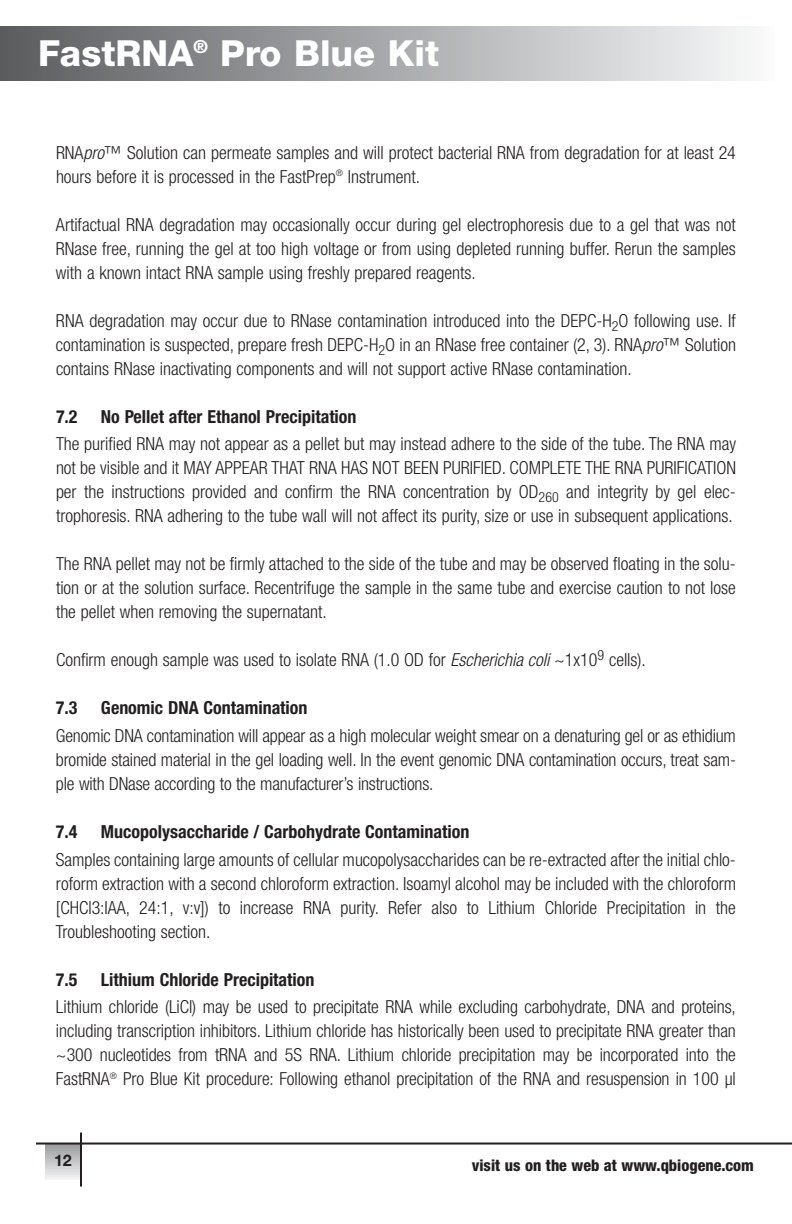
<style>
.page{position:relative;width:792px;height:1224px;background:#fff}
.page>*{position:absolute;margin:0;border:0;box-sizing:border-box;transform-origin:0 0}
.t1{font:800 36px "Helvetica Neue";color:#fff}
.t2{font:300 condensed 18px/24px "Helvetica Neue";color:#231f20;text-align:justify}
.t3{font:700 condensed 18px "Helvetica Neue";color:#231f20}
.t4{font:800 condensed 16px "Helvetica Neue";color:#231f20}
.t5{font:700 16px "Helvetica Neue";color:#231f20}
.s1{font-style:italic}
</style>
<div class="page">
<div style="left:45px;top:1144px;width:36px;height:36px;background:linear-gradient(to bottom,#989b9e,#f2f2f3)"></div>
<div style="left:0;top:27px;width:774px;height:54px;background:linear-gradient(to right,#595b5e,#f8f9fa)"></div>
<hr style="left:80px;top:1133px;width:2px;height:54px;background:#231f20">
<hr style="left:36px;top:1143px;width:756px;height:2px;background:#231f20">
<h1 class="t1" style="left:38px;top:40px;width:403px">FastRNA<sup>®</sup> Pro Blue Kit</h1>
<p class="t2" style="left:56px;top:142px;width:681px">RNA<span class="s1">pro</span>™ Solution can permeate samples and will protect bacterial RNA from degradation for at least 24 hours before it is processed in the FastPrep<sup>®</sup> Instrument.</p>
<p class="t2" style="left:56px;top:214px;width:681px">Artifactual RNA degradation may occasionally occur during gel electrophoresis due to a gel that was not RNase free, running the gel at too high voltage or from using depleted running buffer. Rerun the samples with a known intact RNA sample using freshly prepared reagents.</p>
<p class="t2" style="left:56px;top:310px;width:682px">RNA degradation may occur due to RNase contamination introduced into the DEPC-H<sub>2</sub>O following use. If contamination is suspected, prepare fresh DEPC-H<sub>2</sub>O in an RNase free container (2, 3). RNA<span class="s1">pro</span>™ Solution contains RNase inactivating components and will not support active RNase contamination.</p>
<p class="t3" style="left:56px;top:410px;width:23px">7.2</p>
<p class="t3" style="left:101px;top:410px;width:257px">No Pellet after Ethanol Precipitation</p>
<p class="t2" style="left:56px;top:434px;width:682px">The purified RNA may not appear as a pellet but may instead adhere to the side of the tube. The RNA may not be visible and it MAY APPEAR THAT RNA HAS NOT BEEN PURIFIED. COMPLETE THE RNA PURIFICATION per the instructions provided and confirm the RNA concentration by OD<sub>260</sub> and integrity by gel elec&shy;trophoresis. RNA adhering to the tube wall will not affect its purity, size or use in subsequent applications.</p>
<p class="t2" style="left:56px;top:554px;width:681px">The RNA pellet may not be firmly attached to the side of the tube and may be observed floating in the solu&shy;tion or at the solution surface. Recentrifuge the sample in the same tube and exercise caution to not lose the pellet when removing the supernatant.</p>
<p class="t2" style="left:56px;top:650px;width:591px">Confirm enough sample was used to isolate RNA (1.0 OD for <span class="s1">Escherichia coli</span> ~1x10<sup>9</sup> cells).</p>
<p class="t3" style="left:56px;top:702px;width:23px">7.3</p>
<p class="t3" style="left:101px;top:702px;width:208px">Genomic DNA Contamination</p>
<p class="t2" style="left:56px;top:725px;width:682px">Genomic DNA contamination will appear as a high molecular weight smear on a denaturing gel or as ethidium bromide stained material in the gel loading well. In the event genomic DNA contamination occurs, treat sam&shy;ple with DNase according to the manufacturer’s instructions.</p>
<p class="t3" style="left:56px;top:825px;width:23px">7.4</p>
<p class="t3" style="left:101px;top:825px;width:370px">Mucopolysaccharide / Carbohydrate Contamination</p>
<p class="t2" style="left:56px;top:849px;width:682px">Samples containing large amounts of cellular mucopolysaccharides can be re-extracted after the initial chlo&shy;roform extraction with a second chloroform extraction. Isoamyl alcohol may be included with the chloroform [CHCl3:IAA, 24:1, v:v]) to increase RNA purity. Refer also to Lithium Chloride Precipitation in the Troubleshooting section.</p>
<p class="t3" style="left:56px;top:973px;width:23px">7.5</p>
<p class="t3" style="left:101px;top:973px;width:215px">Lithium Chloride Precipitation</p>
<p class="t2" style="left:56px;top:996px;width:681px">Lithium chloride (LiCl) may be used to precipitate RNA while excluding carbohydrate, DNA and proteins, including transcription inhibitors. Lithium chloride has historically been used to precipitate RNA greater than ~300 nucleotides from tRNA and 5S RNA. Lithium chloride precipitation may be incorporated into the FastRNA<sup>®</sup> Pro Blue Kit procedure: Following ethanol precipitation of the RNA and resuspension in 100 µl</p>
<p class="t5" style="left:54px;top:1155px;width:19px">12</p>
<p class="t4" style="left:472px;top:1160px;width:284px">visit us on the web at www.qbiogene.com</p>
</div>
